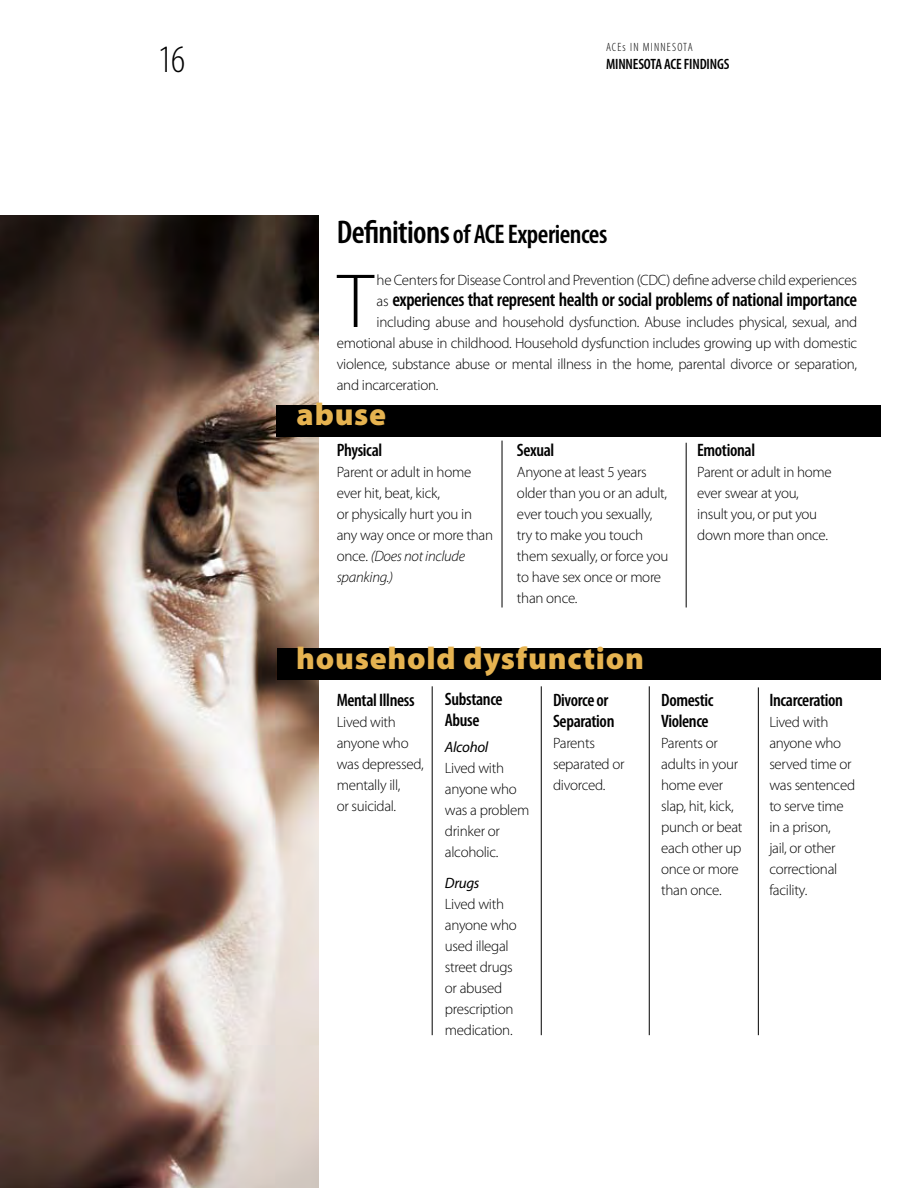
<style>
.page{position:relative;width:918px;height:1188px;background:#fff}
.page>*{position:absolute;margin:0;border:0;box-sizing:border-box;transform-origin:0 0}
.Secondary_paragraph{font:300 77.25px "Myriad Pro";color:#000}
.t1{font:300 condensed 39px "Myriad Pro";color:#000}
.t2{font:900 31.5px "Myriad Pro";letter-spacing:.025em;color:#e6b350}
.t3{font:600 condensed 27px "Myriad Pro";letter-spacing:-.02em;color:#000}
.Secondary_paragraph-2{font:600 condensed 19.5px "Myriad Pro";letter-spacing:-.02em;color:#000}
.t4{font:600 condensed 18px/21px "Myriad Pro";letter-spacing:-.02em;color:#000}
.Secondary_paragraph-3{font:300 15px/21px "Myriad Pro";letter-spacing:-.02em;color:#000}
.t5{font:600 condensed 15px "Myriad Pro";letter-spacing:-.01em;color:#000}
.t6{font:italic 15px "Myriad Pro";letter-spacing:-.02em;color:#000}
.t7{font:300 condensed 12px "Myriad Pro";letter-spacing:.1em;color:#000}
.s1{font-size:33px}
.s2{color:#fff}
.s3{font-weight:300;font-stretch:normal;font-size:15px}
.s4{color:#000}
.s5{font-style:italic}
</style>
<div class="page">
<img style="left:0;top:215px;width:319px;height:973px">
<hr style="left:502px;top:441px;width:1px;height:167px;background:#000">
<hr style="left:686px;top:443px;width:1px;height:164px;background:#000">
<hr style="left:432px;top:686px;width:1px;height:349px;background:#000">
<hr style="left:541px;top:686px;width:1px;height:349px;background:#000">
<hr style="left:649px;top:686px;width:1px;height:349px;background:#000">
<hr style="left:758px;top:687px;width:1px;height:348px;background:#000">
<div style="left:276px;top:405px;width:605px;height:31px;background:#000"></div>
<div style="left:278px;top:648px;width:603px;height:32px;background:#000"></div>
<p class="t1" style="left:158px;top:37px;width:29px">16</p>
<p class="t7" style="left:606px;top:40px;width:88px">ACEs IN MINNESOTA</p>
<p class="t5" style="left:606px;top:55px;width:125px">MINNESOTA ACE FINDINGS</p>
<p class="t3" style="left:337px;top:217px;width:277px"><span class="s1">Definitions</span> of ACE Experiences<span class="s2">.</span></p>
<p class="Secondary_paragraph" style="left:338px;top:255px;width:37px">T</p>
<p class="Secondary_paragraph-3" style="left:377px;top:269px;width:482px">he Centers for Disease Control and Prevention (CDC) define adverse child experiences</p>
<p class="Secondary_paragraph-2" style="left:377px;top:288px;width:482px"><span class="s3">as</span> experiences that represent health or social problems of national importance</p>
<p class="Secondary_paragraph-3" style="left:337px;top:311px;width:522px;text-align:justify;text-indent:40px">including abuse and household dysfunction. Abuse includes physical, sexual, and emotional abuse in childhood. Household dysfunction includes growing up with domestic violence, substance abuse or mental illness in the home, parental divorce or separation, and incarceration.</p>
<p class="t2" style="left:297px;top:393px;width:100px">abuse<span class="s4">.</span></p>
<p class="t4" style="left:337px;top:439px;width:50px">Physical<span class="s2">.</span></p>
<p class="Secondary_paragraph-3" style="left:337px;top:461px;width:158px">Parent or adult in home ever hit, beat, kick,<br>or physically hurt you in any way once or more than once. <span class="s5">(Does not include spanking.)</span></p>
<p class="t4" style="left:517px;top:439px;width:42px">Sexual<span class="s2">.</span></p>
<p class="Secondary_paragraph-3" style="left:517px;top:461px;width:153px">Anyone at least 5 years older than you or an adult, ever touch you sexually, try to make you touch them sexually, or force you to have sex once or more than once.</p>
<p class="t4" style="left:697px;top:439px;width:63px">Emotional<span class="s2">.</span></p>
<p class="Secondary_paragraph-3" style="left:697px;top:461px;width:136px">Parent or adult in home ever swear at you, insult you, or put you down more than once.</p>
<p class="t2" style="left:296px;top:637px;width:359px">household dysfunction<span class="s4">.</span></p>
<p class="t4" style="left:337px;top:689px;width:83px">Mental Illness<span class="s2">.</span></p>
<p class="Secondary_paragraph-3" style="left:337px;top:711px;width:88px">Lived with anyone who was depressed, mentally ill,<br>or suicidal.</p>
<p class="t4" style="left:445px;top:688px;width:59px">Substance<br>Abuse<span class="s2">.</span></p>
<p class="t6" style="left:445px;top:737px;width:45px">Alcohol</p>
<p class="Secondary_paragraph-3" style="left:445px;top:757px;width:86px">Lived with anyone who was a problem drinker or alcoholic.</p>
<p class="t6" style="left:445px;top:874px;width:36px">Drugs</p>
<p class="Secondary_paragraph-3" style="left:445px;top:893px;width:73px">Lived with anyone who used illegal street drugs or abused prescription medication.</p>
<p class="t4" style="left:553px;top:689px;width:66px">Divorce or<br>Separation<span class="s2">.</span></p>
<p class="Secondary_paragraph-3" style="left:553px;top:732px;width:73px">Parents separated or divorced.</p>
<p class="t4" style="left:661px;top:689px;width:54px">Domestic<br>Violence<span class="s2">.</span></p>
<p class="Secondary_paragraph-3" style="left:661px;top:732px;width:83px">Parents or adults in your home ever slap, hit, kick, punch or beat each other up once or more than once.</p>
<p class="t4" style="left:769px;top:689px;width:79px">Incarceration<span class="s2">.</span></p>
<p class="Secondary_paragraph-3" style="left:769px;top:711px;width:87px">Lived with anyone who served time or was sentenced to serve time in a prison,<br>jail, or other correctional facility.</p>
</div>
